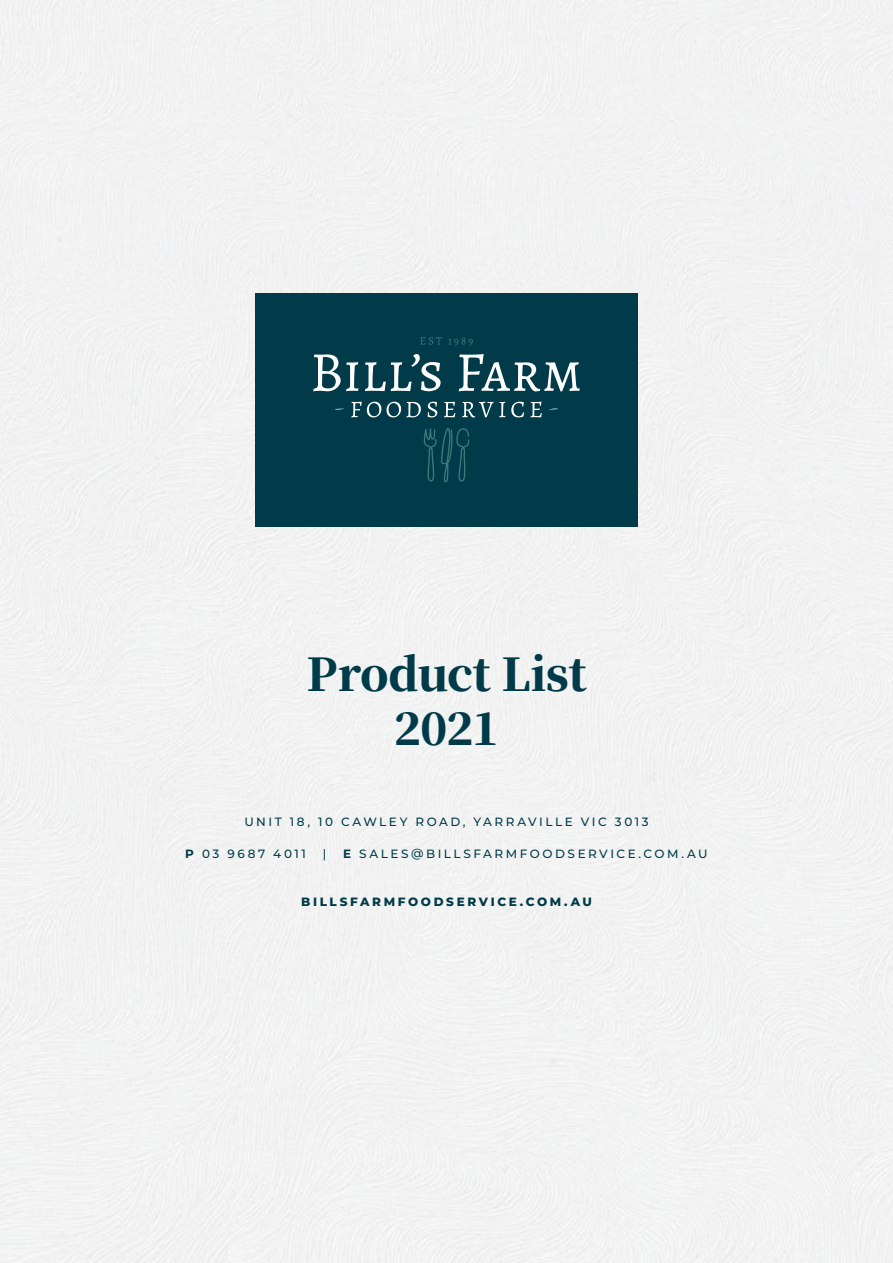
<style>
.page{position:relative;width:893px;height:1263px;background:#fff}
.page>*{position:absolute;margin:0;border:0;box-sizing:border-box;transform-origin:0 0}
.t1{font:900 45px/54px "Noto Serif JP";letter-spacing:-.02em;color:#013b4a;text-align:center}
.t2{font:500 12px "Montserrat";letter-spacing:.21em;color:#013b4a}
.t3{font:800 12px "Montserrat";letter-spacing:.22em;color:#013b4a}
.s1{font-weight:700}
</style>
<div class="page">
<div style="left:255px;top:293px;width:383px;height:234px;background:#013b4a"></div>
<svg style="left:313px;top:354px;width:45px;height:37px"></svg>
<svg style="left:365px;top:354px;width:76px;height:37px"></svg>
<svg style="left:459px;top:354px;width:121px;height:37px"></svg>
<svg style="left:420px;top:337px;width:22px;height:8px"></svg>
<svg style="left:448px;top:338px;width:25px;height:8px"></svg>
<svg style="left:351px;top:402px;width:70px;height:15px"></svg>
<svg style="left:428px;top:402px;width:9px;height:15px"></svg>
<svg style="left:444px;top:402px;width:11px;height:15px"></svg>
<svg style="left:462px;top:402px;width:43px;height:15px"></svg>
<svg style="left:511px;top:402px;width:13px;height:15px"></svg>
<svg style="left:531px;top:402px;width:11px;height:15px"></svg>
<svg style="left:549px;top:408px;width:9px;height:2px"></svg>
<svg style="left:335px;top:408px;width:9px;height:2px"></svg>
<svg style="left:424px;top:428px;width:45px;height:54px"></svg>
<h1 class="t1" style="left:306px;top:649px;width:282px">Product List<br>2021</h1>
<p class="t2" style="left:244px;top:813px;width:406px">UNIT 18, 10 CAWLEY ROAD, YARRAVILLE VIC 3013</p>
<p class="t2" style="left:185px;top:845px;width:122px"><span class="s1">P</span> 03 9687 4011</p>
<p class="t2" style="left:323px;top:845px;width:5px">|</p>
<p class="t2" style="left:343px;top:845px;width:366px"><span class="s1">E</span> SALES@BILLSFARMFOODSERVICE.COM.AU</p>
<p class="t3" style="left:301px;top:893px;width:292px">BILLSFARMFOODSERVICE.COM.AU</p>
</div>
